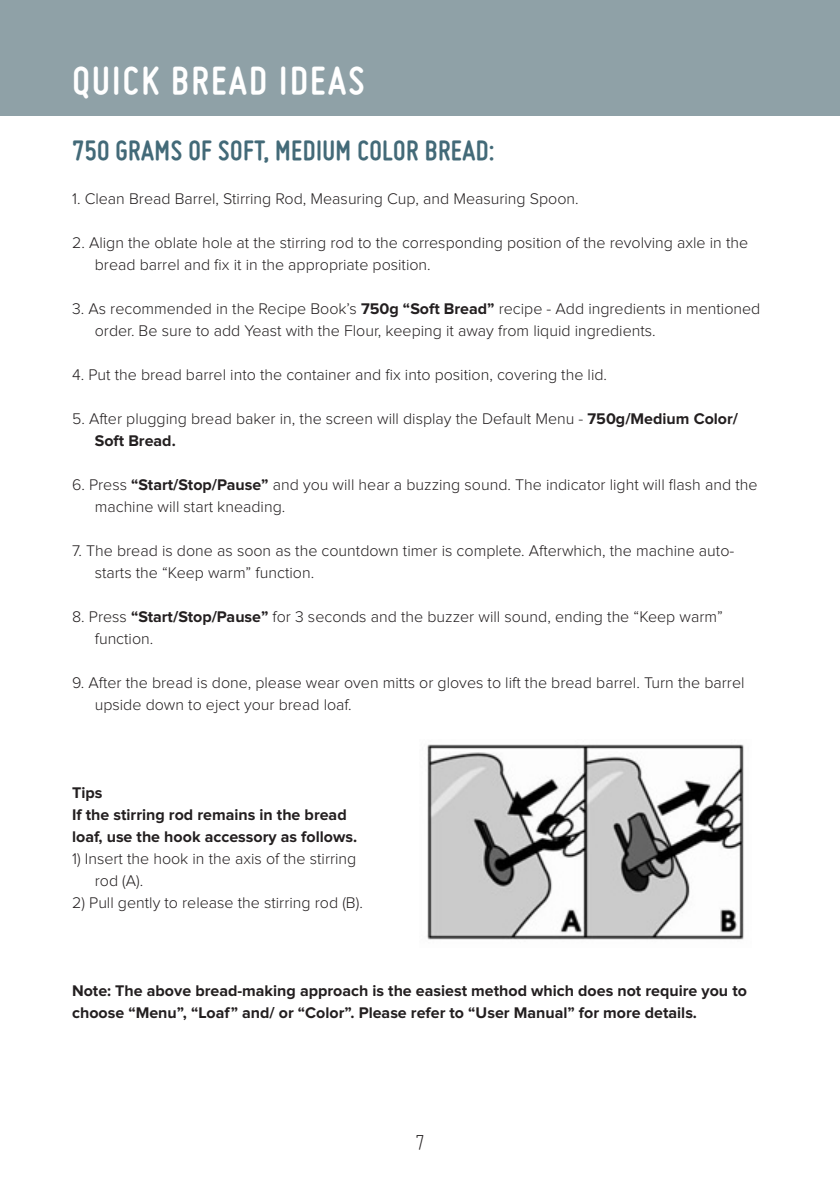
<style>
.page{position:relative;width:840px;height:1191px;background:#fff}
.page>*{position:absolute;margin:0;border:0;box-sizing:border-box;transform-origin:0 0}
.Page_Header{font:700 42px "Miso";letter-spacing:.055em;color:#fff}
.Heading{font:700 30px "Miso";letter-spacing:.015em;color:#436a78}
.t1{font:300 24px "Miso";color:#231f20}
.Body_bulleted{font:300 16px/22px "Proxima Nova";color:#231f20}
.Body{font:700 16px/22px "Proxima Nova";color:#231f20}
.s1{font-weight:700}
</style>
<div class="page">
<div style="left:0;top:0;width:839px;height:116px;background:#8fa1a7"></div>
<img style="left:427px;top:744px;width:317px;height:196px">
<p class="Page_Header" style="left:72px;top:57px;width:293px">QUICK BREAD IDEAS</p>
<p class="Heading" style="left:72px;top:133px;width:424px">750 GRAMS OF SOFT, MEDIUM COLOR BREAD:</p>
<p class="Body_bulleted" style="left:72px;top:188px;width:508px">1. Clean Bread Barrel, Stirring Rod, Measuring Cup, and Measuring Spoon.</p>
<p class="Body_bulleted" style="left:95px;top:232px;width:654px;text-indent:-23px">2. Align the oblate hole at the stirring rod to the corresponding position of the revolving axle in the bread barrel and fix it in the appropriate position.</p>
<p class="Body_bulleted" style="left:95px;top:298px;width:666px;text-indent:-23px">3. As recommended in the Recipe Book’s <span class="s1">750g “Soft Bread”</span> recipe - Add ingredients in mentioned order. Be sure to add Yeast with the Flour, keeping it away from liquid ingredients.</p>
<p class="Body_bulleted" style="left:72px;top:364px;width:536px">4. Put the bread barrel into the container and fix into position, covering the lid.</p>
<p class="Body_bulleted" style="left:95px;top:408px;width:644px;text-indent:-23px">5. After plugging bread baker in, the screen will display the Default Menu - <span class="s1">750g/Medium Color/<br>Soft Bread.</span></p>
<p class="Body_bulleted" style="left:95px;top:474px;width:663px;text-indent:-23px">6. Press <span class="s1">“Start/Stop/Pause”</span> and you will hear a buzzing sound. The indicator light will flash and the machine will start kneading.</p>
<p class="Body_bulleted" style="left:95px;top:540px;width:640px;text-indent:-23px">7. The bread is done as soon as the countdown timer is complete. Afterwhich, the machine auto&shy;starts the “Keep warm” function.</p>
<p class="Body_bulleted" style="left:95px;top:606px;width:629px;text-indent:-23px">8. Press <span class="s1">“Start/Stop/Pause”</span> for 3 seconds and the buzzer will sound, ending the “Keep warm” function.</p>
<p class="Body_bulleted" style="left:95px;top:672px;width:651px;text-indent:-23px">9. After the bread is done, please wear oven mitts or gloves to lift the bread barrel. Turn the barrel upside down to eject your bread loaf.</p>
<p class="Body" style="left:72px;top:782px;width:32px">Tips</p>
<p class="Body" style="left:72px;top:804px;width:286px">If the stirring rod remains in the bread loaf, use the hook accessory as follows.</p>
<p class="Body_bulleted" style="left:95px;top:848px;width:263px;text-indent:-23px">1) Insert the hook in the axis of the stirring rod (A).</p>
<p class="Body_bulleted" style="left:72px;top:892px;width:292px">2) Pull gently to release the stirring rod (B).</p>
<p class="Body" style="left:72px;top:980px;width:676px">Note: The above bread-making approach is the easiest method which does not require you to choose “Menu”, “Loaf” and/ or “Color”. Please refer to “User Manual” for more details.</p>
<h3 class="t1" style="left:415px;top:1129px;width:11px">7</h3>
</div>
